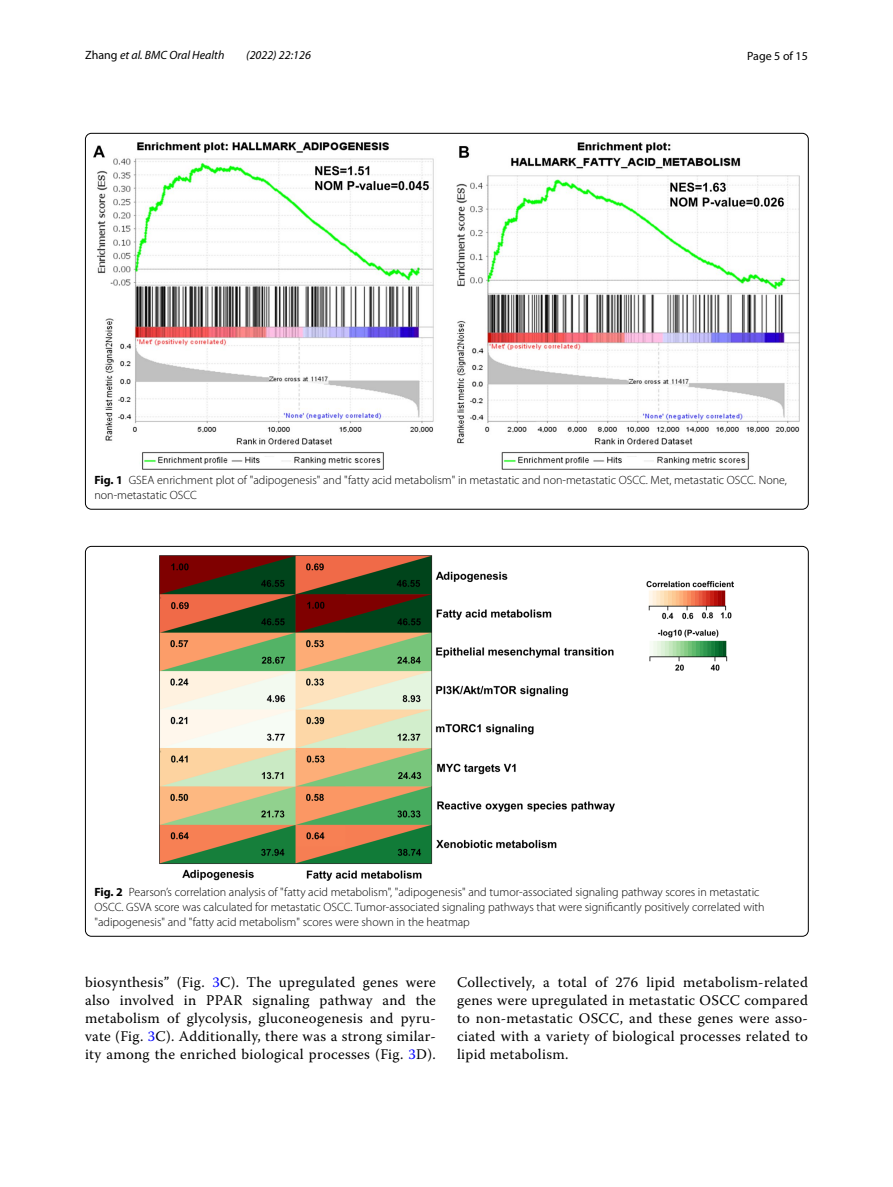
<style>
.page{position:relative;width:893px;height:1187px;background:#fff}
.page>*{position:absolute;margin:0;border:0;box-sizing:border-box;transform-origin:0 0}
.t1{font:14.7px/18px "Warnock Pro";letter-spacing:.02em;color:#000;text-align:justify}
.t2{font:300 12px/15px "Myriad Pro";color:#000}
.t3{font:italic 12px "Myriad Pro";color:#000}
.t4{font:12px "Myriad Pro";color:#000}
.s1{font-style:normal}
.s2{font-weight:700}
.s3{color:#00f}
</style>
<div class="page">
<img style="left:94px;top:142px;width:706px;height:327px">
<img style="left:160px;top:555px;width:574px;height:325px">
<p class="t3" style="left:85px;top:48px;width:141px"><span class="s1">Zhang</span> et al. BMC Oral Health</p>
<p class="t3" style="left:246px;top:48px;width:66px">(2022) 22:126</p>
<p class="t4" style="left:747px;top:48px;width:62px">Page 5 of 15</p>
<p class="t2" style="left:94px;top:473px;width:694px"><span class="s2">Fig. 1</span> GSEA enrichment plot of "adipogenesis" and "fatty acid metabolism" in metastatic and non-metastatic OSCC. Met, metastatic OSCC. None, non-metastatic OSCC</p>
<p class="t2" style="left:94px;top:884px;width:672px"><span class="s2">Fig. 2</span> Pearson’s correlation analysis of "fatty acid metabolism", "adipogenesis" and tumor-associated signaling pathway scores in metastatic<br>OSCC. GSVA score was calculated for metastatic OSCC. Tumor-associated signaling pathways that were significantly positively correlated with "adipogenesis" and "fatty acid metabolism" scores were shown in the heatmap</p>
<p class="t1" style="left:85px;top:973px;width:352px">biosynthesis” (Fig. <span class="s3">3</span>C). The upregulated genes were also involved in PPAR signaling pathway and the metabolism of glycolysis, gluconeogenesis and pyru&shy;vate (Fig. <span class="s3">3</span>C). Additionally, there was a strong similar&shy;ity among the enriched biological processes (Fig. <span class="s3">3</span>D).</p>
<p class="t1" style="left:457px;top:973px;width:352px">Collectively, a total of 276 lipid metabolism-related genes were upregulated in metastatic OSCC compared to non-metastatic OSCC, and these genes were asso&shy;ciated with a variety of biological processes related to lipid metabolism.</p>
</div>
